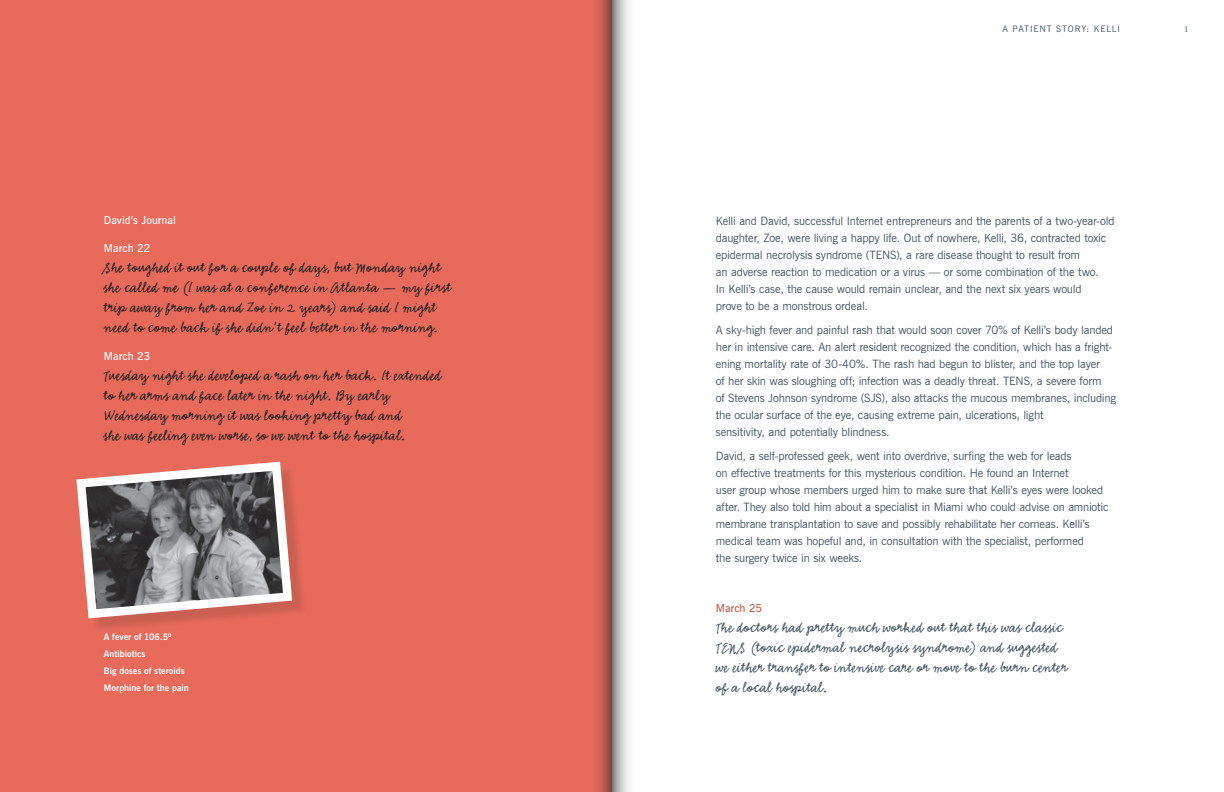
<style>
.page{position:relative;width:1224px;height:792px;background:#fff}
.page>*{position:absolute;margin:0;border:0;box-sizing:border-box;transform-origin:0 0}
.t1{font:16px/20px "Emmascript MVB Std";letter-spacing:.005em;color:#231f20}
.t2{font:16px/20px "Emmascript MVB Std";letter-spacing:.005em;color:#45555f}
.t3{font:11.5px/17px "News Gothic BT";letter-spacing:-.015em;color:#45555f}
.t4{font:600 11px "News Gothic BT";letter-spacing:-.005em;color:#fff}
.t5{font:600 11px "News Gothic BT";letter-spacing:-.005em;color:#c55a4d}
.t6{font:700 9px/17px "News Gothic BT";letter-spacing:.005em;color:#fff}
.t7{font:9px "News Gothic BT";letter-spacing:.095em;color:#45555f}
.t8{font:9px "Sabon";color:#45555f}
</style>
<div class="page">
<div style="left:0;top:0;width:612px;height:792px;background:#e76a5b"></div>
<div style="left:81px;top:466px;width:226px;height:167px;background:#231f20;opacity:.15"></div>
<svg style="left:76px;top:461px;width:221px;height:162px;background:#977f7e"></svg>
<svg style="left:612px;top:0;width:17px;height:792px;background:#c2c1c1"></svg>
<svg style="left:597px;top:0;width:15px;height:792px;background:#b1554a"></svg>
<p class="t4" style="left:104px;top:214px;width:73px">David’s Journal</p>
<p class="t4" style="left:104px;top:242px;width:48px">March 22</p>
<h1 class="t1" style="left:104px;top:258px;width:349px">She toughed it out for a couple of days, but Monday night she called me (I was at a conference in Atlanta — my first trip away from her and Zoe in 2 years) and said I might need to come back if she didn’t feel better in the morning.</h1>
<p class="t4" style="left:104px;top:350px;width:48px">March 23</p>
<h1 class="t1" style="left:104px;top:366px;width:339px">Tuesday night she developed a rash on her back. It extended to her arms and face later in the night. By early Wednesday morning it was looking pretty bad and<br>she was feeling even worse, so we went to the hospital.</h1>
<p class="t6" style="left:104px;top:628px;width:86px">A fever of 106.5º<br>Antibiotics<br>Big doses of steroids<br>Morphine for the pain</p>
<p class="t7" style="left:1003px;top:23px;width:117px">a pati ent story: kelli</p>
<p class="t8" style="left:1184px;top:23px;width:6px">1</p>
<p class="t3" style="left:716px;top:212px;width:400px">Kelli and David, successful Internet entrepreneurs and the parents of a two-year-old daughter, Zoe, were living a happy life. Out of nowhere, Kelli, 36, contracted toxic epidermal necrolysis syndrome (tens), a rare disease thought to result from<br>an adverse reaction to medication or a virus — or some combination of the two.<br>In Kelli’s case, the cause would remain unclear, and the next six years would<br>prove to be a monstrous ordeal.</p>
<p class="t3" style="left:716px;top:321px;width:399px">A sky-high fever and painful rash that would soon cover 70% of Kelli’s body landed her in intensive care. An alert resident recognized the condition, which has a fright&shy;ening mortality rate of 30-40%. The rash had begun to blister, and the top layer<br>of her skin was sloughing off; infection was a deadly threat. TENS</p>
<p class="t3" style="left:716px;top:372px;width:402px;text-indent:314px">, a severe form<br>of Stevens Johnson syndrome (SJS), also attacks the mucous membranes, including the ocular surface of the eye, causing extreme pain, ulcerations, light<br>sensitivity, and potentially blindness.</p>
<p class="t3" style="left:716px;top:447px;width:394px">David, a self-professed geek, went into overdrive, surfing the web for leads<br>on effective treatments for this mysterious condition. He found an Internet<br>user group whose members urged him to make sure that Kelli’s eyes were looked after. They also told him about a specialist in Miami who could advise on amniotic membrane transplantation to save and possibly rehabilitate her corneas. Kelli’s medical team was hopeful and, in consultation with the specialist, performed<br>the surgery twice in six weeks.</p>
<p class="t5" style="left:716px;top:602px;width:48px">March 25</p>
<h1 class="t2" style="left:716px;top:618px;width:353px">The doctors had pretty much worked out that this was classic TENS (toxic epidermal necrolysis syndrome) and suggested we either transfer to intensive care or move to the burn center of a local hospital.</h1>
</div>
